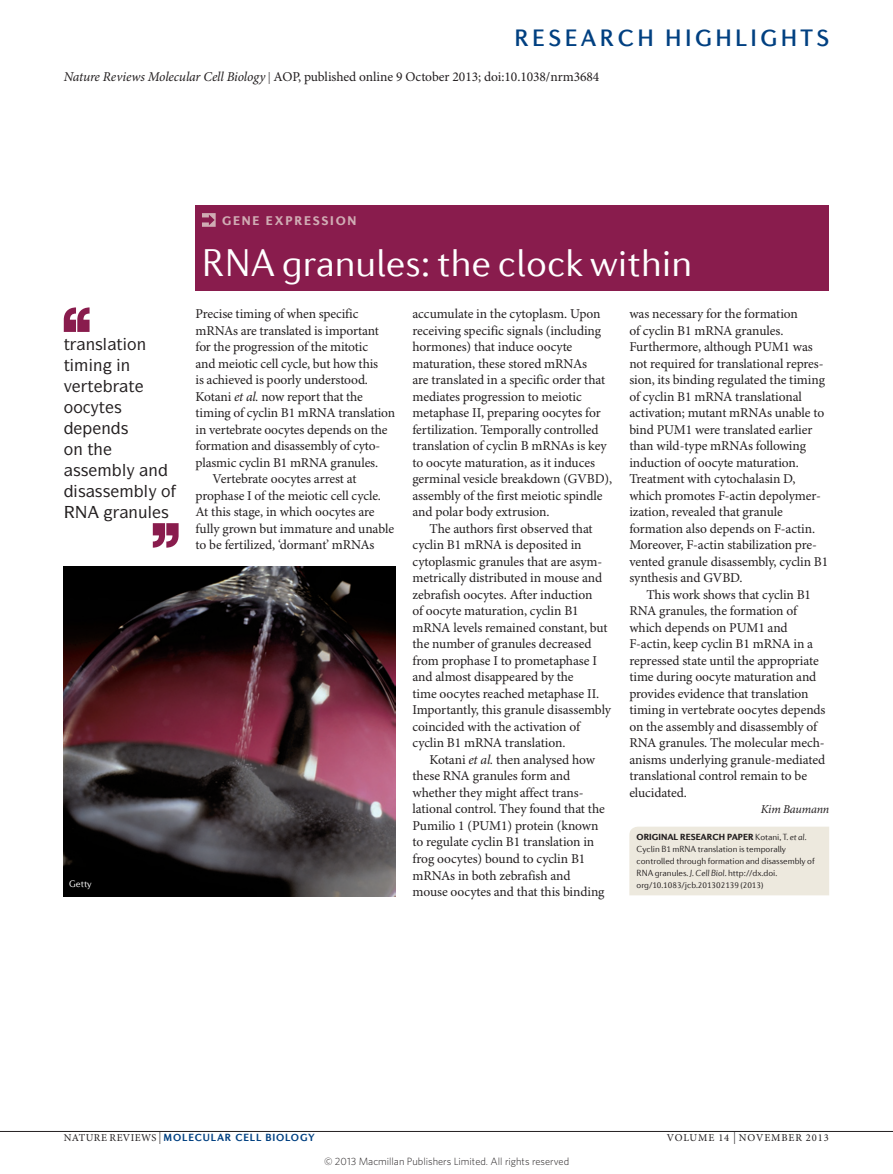
<style>
.page{position:relative;width:893px;height:1174px;background:#fff}
.page>*{position:absolute;margin:0;border:0;box-sizing:border-box;transform-origin:0 0}
.t1{font:300 39px "Diverda Sans Com";color:#fff}
.sectionheader{font:500 24px "Diverda Sans Com";letter-spacing:.14em;color:#014081}
.pulloutquote{font:500 16.5px "ITC Symbol Std";color:#231f20}
.bodyindent{font:13.5px/16.5px "Minion Pro";letter-spacing:-.005em;color:#231f20}
.bodyfirst{font:13.5px/16.5px "Minion Pro";letter-spacing:-.01em;color:#231f20}
.ministrap{font:900 12.75px "Diverda Sans Com";letter-spacing:.14em;color:#d0acb4}
.author{font:italic 12px "Minion Pro";letter-spacing:-.02em;color:#231f20}
.t2{font:300 10.5px "Whitney";color:#231f20}
.t3{font:700 10.5px "Diverda Sans Com";letter-spacing:.075em;color:#014081}
.t4{font:10.5px "Minion Pro";letter-spacing:.085em;color:#231f20}
.creditstyle{font:300 9.75px "Diverda Sans Com";letter-spacing:-.005em;color:#fff}
.webbody{font:300 9px/12px "Diverda Sans Com";letter-spacing:-.005em;color:#231f20}
.s1{font-style:italic}
.s2{font-size:12px}
.s3{font-weight:900}
.s4{font-family:"Minion Pro";font-weight:400;color:#231f20}
.s5{font-family:"Minion Pro";font-weight:400;font-size:12px;color:#231f20}
</style>
<div class="page">
<svg style="left:64px;top:307px;width:26px;height:25px"></svg>
<img style="left:64px;top:567px;width:331px;height:329px">
<hr style="left:0;top:1131px;width:893px;height:1px;background:#231f20">
<div style="left:196px;top:205px;width:633px;height:86px;background:#891c4d"></div>
<svg style="left:202px;top:213px;width:14px;height:14px"></svg>
<div style="left:629px;top:826px;width:200px;height:69px;background:#ede9de"></div>
<svg style="left:152px;top:523px;width:27px;height:24px"></svg>
<p class="sectionheader" style="left:514px;top:24px;width:316px">RESEARCH HIGHLIGHTS</p>
<p class="bodyindent" style="left:64px;top:69px;width:537px"><span class="s1">Nature Reviews Molecular Cell Biology</span> <span class="s2">|</span> AOP, published online 9 October 2013; doi:10.1038/nrm3684</p>
<p class="pulloutquote" style="left:64px;top:333px;width:84px">▼ ■▲● ▼□■</p>
<p class="pulloutquote" style="left:64px;top:354px;width:68px">▼ ■ ■</p>
<p class="pulloutquote" style="left:64px;top:396px;width:59px">□□ ▼▲</p>
<p class="pulloutquote" style="left:64px;top:438px;width:31px">□■ ▼</p>
<p class="pulloutquote" style="left:78px;top:480px;width:34px">▲ ▲▲</p>
<p class="pulloutquote" style="left:129px;top:501px;width:42px">■◆● ▲</p>
<p class="creditstyle" style="left:69px;top:878px;width:24px">Getty</p>
<p class="ministrap" style="left:222px;top:213px;width:136px">GENE EXPRESSION</p>
<p class="t1" style="left:202px;top:241px;width:492px">RNA granules: the clock within</p>
<p class="bodyfirst" style="left:196px;top:306px;width:201px">Precise timing of when specific mRNAs are translated is important for the progression of the mitotic<br>and meiotic cell cycle, but how this<br>is achieved is poorly understood.<br>Kotani <span class="s1">et al.</span> now report that the timing of cyclin B1 mRNA translation in vertebrate oocytes depends on the formation and disassembly of cyto&shy;plasmic cyclin B1 mRNA granules.</p>
<p class="bodyindent" style="left:196px;top:471px;width:200px;text-indent:17px">Vertebrate oocytes arrest at prophase I of the meiotic cell cycle.<br>At this stage, in which oocytes are fully grown but immature and unable to be fertilized, ‘dormant’ mRNAs</p>
<p class="bodyindent" style="left:412px;top:306px;width:201px">accumulate in the cytoplasm. Upon receiving specific signals (including hormones) that induce oocyte maturation, these stored mRNAs<br>are translated in a specific order that mediates progression to meiotic metaphase II, preparing oocytes for fertilization. Temporally controlled translation of cyclin B mRNAs is key to oocyte maturation, as it induces germinal vesicle breakdown (GVBD), assembly of the first meiotic spindle and polar body extrusion.</p>
<p class="bodyindent" style="left:412px;top:521px;width:200px;text-indent:17px">The authors first observed that cyclin B1 mRNA is deposited in cytoplasmic granules that are asym&shy;metrically distributed in mouse and zebrafish oocytes. After induction<br>of oocyte maturation, cyclin B1 mRNA levels remained constant, but the number of granules decreased from prophase I to prometaphase I and almost disappeared by the<br>time oocytes reached metaphase II.<br>Importantly, this granule disassembly coincided with the activation of cyclin B1 mRNA translation.</p>
<p class="bodyindent" style="left:412px;top:752px;width:194px;text-indent:17px">Kotani <span class="s1">et al.</span> then analysed how these RNA granules form and whether they might affect trans&shy;lational control. They found that the<br>Pumilio 1 (PUM1) protein (known to regulate cyclin B1 translation in frog oocytes) bound to cyclin B1 mRNAs in both zebrafish and mouse oocytes and that this binding</p>
<p class="bodyindent" style="left:629px;top:306px;width:200px">was necessary for the formation<br>of cyclin B1 mRNA granules.<br>Furthermore, although PUM1 was not required for translational repres&shy;sion, its binding regulated the timing of cyclin B1 mRNA translational activation; mutant mRNAs unable to bind PUM1 were translated earlier than wild-type mRNAs following induction of oocyte maturation.<br>Treatment with cytochalasin D, which promotes F-actin depolymer&shy;ization, revealed that granule formation also depends on F-actin.<br>Moreover, F-actin stabilization pre&shy;vented granule disassembly, cyclin B1 synthesis and GVBD.</p>
<p class="bodyindent" style="left:629px;top:587px;width:198px;text-indent:17px">This work shows that cyclin B1<br>RNA granules, the formation of which depends on PUM1 and<br>F-actin, keep cyclin B1 mRNA in a repressed state until the appropriate time during oocyte maturation and provides evidence that translation timing in vertebrate oocytes depends on the assembly and disassembly of<br>RNA granules. The molecular mech&shy;anisms underlying granule-mediated translational control remain to be elucidated.</p>
<p class="author" style="left:761px;top:802px;width:70px">Kim Baumann</p>
<p class="webbody" style="left:637px;top:831px;width:180px"><span class="s3">ORIGINAL RESEARCH PAPER</span> Kotani, T. <span class="s1">et al.<br></span>Cyclin B1 mRNA translation is temporally controlled through formation and disassembly of RNA granules. <span class="s1">J. Cell Biol</span>. http://dx.doi. org/10.1083/jcb.201302139 (2013)</p>
<p class="t3" style="left:64px;top:1130px;width:252px"><span class="s4">NATURE REVIEWS</span> <span class="s5">|</span> MOLECULAR CELL BIOLOGY</p>
<p class="t4" style="left:667px;top:1131px;width:163px">VOLUME 14 <span class="s2">|</span> NOVEMBER 2013</p>
<p class="t2" style="left:324px;top:1154px;width:247px">© 2013 Macmillan Publishers Limited. All rights reserved</p>
</div>
